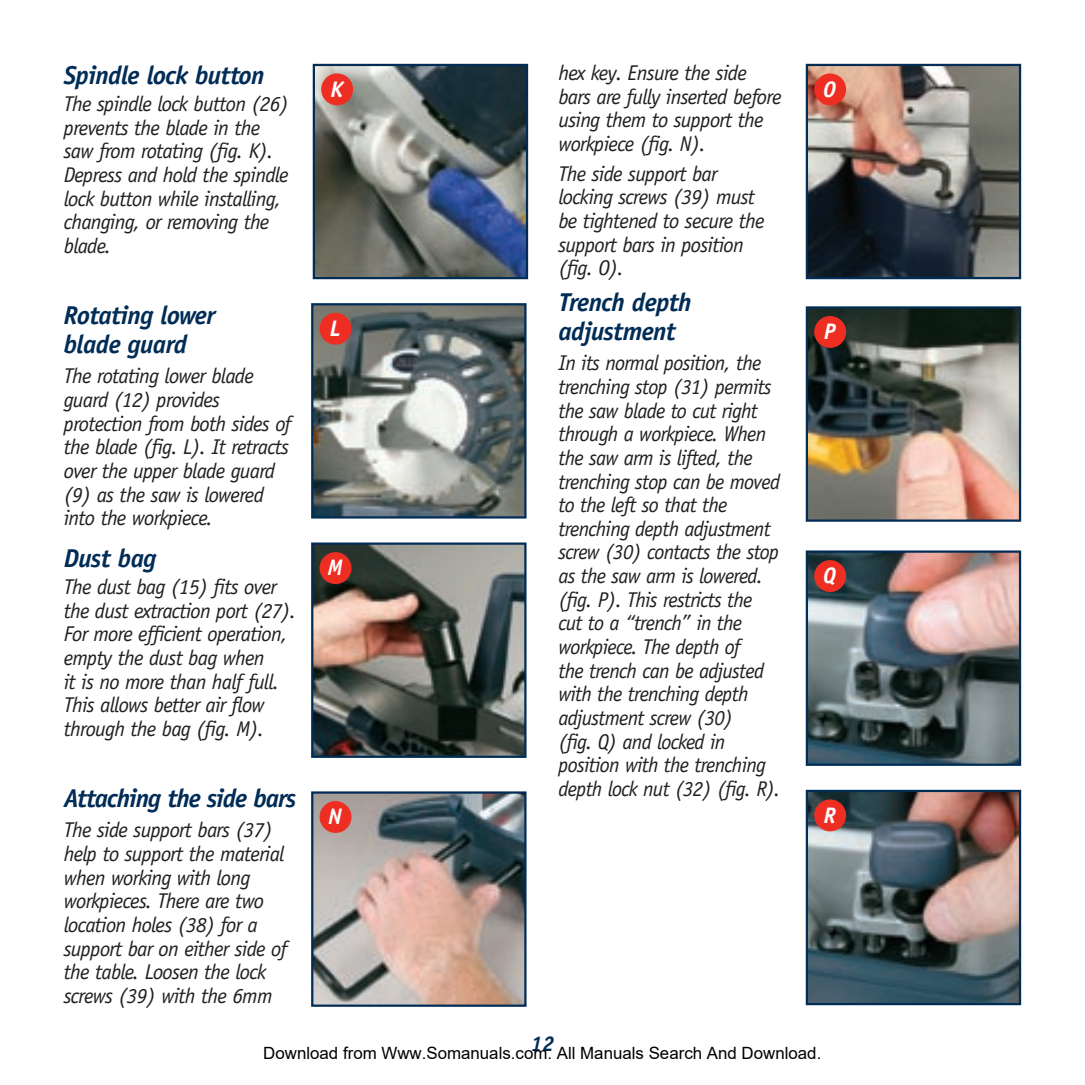
<style>
.page{position:relative;width:1085px;height:1085px;background:#fff}
.page>*{position:absolute;margin:0;border:0;box-sizing:border-box;transform-origin:0 0}
.Body{font:italic 700 25.88px/29.2px "Officina Sans";letter-spacing:-.025em;color:#002c56}
.Subs{font:italic 700 25.88px "Officina Sans";letter-spacing:-.025em;color:#002c56}
.t1{font:italic 700 22.5px "Officina Sans";color:#fff}
.Body-2{font:italic 21.38px/23.6px "Officina Sans";letter-spacing:-.035em;color:#231f20}
.t2{font:italic 700 21.38px "Officina Sans";color:#002c56}
.t3{font:16.88px "Arial";color:#000}
</style>
<div class="page">
<img style="left:808px;top:792px;width:209px;height:210px">
<div style="left:805px;top:789px;width:215px;height:216px;border:2px solid #002c56"></div>
<div style="left:814px;top:799px;width:32px;height:32px;background:#ee2e22;border-radius:50%"></div>
<img style="left:314px;top:306px;width:209px;height:209px">
<div style="left:311px;top:303px;width:215px;height:215px;border:2px solid #002c56"></div>
<div style="left:319px;top:313px;width:32px;height:31px;background:#ee2e22;border-radius:50%"></div>
<img style="left:314px;top:545px;width:209px;height:209px">
<div style="left:311px;top:542px;width:215px;height:215px;border:2px solid #002c56"></div>
<div style="left:319px;top:552px;width:32px;height:32px;background:#ee2e22;border-radius:50%"></div>
<img style="left:314px;top:794px;width:209px;height:209px">
<div style="left:311px;top:791px;width:215px;height:215px;border:2px solid #002c56"></div>
<div style="left:319px;top:800px;width:32px;height:32px;background:#ee2e22;border-radius:50%"></div>
<img style="left:808px;top:67px;width:209px;height:209px">
<div style="left:805px;top:64px;width:215px;height:215px;border:2px solid #002c56"></div>
<div style="left:814px;top:73px;width:32px;height:32px;background:#ee2e22;border-radius:50%"></div>
<img style="left:808px;top:309px;width:209px;height:209px">
<div style="left:805px;top:306px;width:215px;height:215px;border:2px solid #002c56"></div>
<div style="left:814px;top:316px;width:32px;height:32px;background:#ee2e22;border-radius:50%"></div>
<img style="left:808px;top:553px;width:209px;height:209px">
<div style="left:805px;top:550px;width:215px;height:215px;border:2px solid #002c56"></div>
<div style="left:814px;top:560px;width:32px;height:32px;background:#ee2e22;border-radius:50%"></div>
<img style="left:316px;top:67px;width:209px;height:209px">
<div style="left:313px;top:64px;width:215px;height:215px;border:2px solid #002c56"></div>
<div style="left:321px;top:73px;width:32px;height:32px;background:#ee2e22;border-radius:50%"></div>
<p class="Subs" style="left:64px;top:60px;width:202px">Spindle lock button</p>
<p class="Body-2" style="left:64px;top:92px;width:226px">The spindle lock button (26) prevents the blade in the saw from rotating (fig. K).<br>Depress and hold the spindle lock button while installing, changing, or removing the blade.</p>
<p class="Body" style="left:64px;top:300px;width:153px">Rotating lower blade guard</p>
<p class="Body-2" style="left:64px;top:364px;width:229px">The rotating lower blade guard (12) provides protection from both sides of the blade (fig. L). It retracts over the upper blade guard (9) as the saw is lowered into the workpiece.</p>
<p class="Subs" style="left:64px;top:543px;width:94px">Dust bag</p>
<p class="Body-2" style="left:64px;top:575px;width:234px">The dust bag (15) fits over the dust extraction port (27).<br>For more efficient operation, empty the dust bag when<br>it is no more than half full.<br>This allows better air flow through the bag (fig. M).</p>
<p class="Body" style="left:64px;top:783px;width:234px">Attaching the side bars</p>
<p class="Body-2" style="left:64px;top:818px;width:225px">The side support bars (37) help to support the material when working with long workpieces. There are two location holes (38) for a support bar on either side of the table. Loosen the lock screws (39) with the 6mm</p>
<p class="t1" style="left:330px;top:75px;width:14px">K</p>
<p class="t1" style="left:330px;top:315px;width:12px">L</p>
<p class="t1" style="left:327px;top:554px;width:17px">M</p>
<p class="t1" style="left:328px;top:803px;width:15px">N</p>
<p class="Body-2" style="left:558px;top:61px;width:224px">hex key. Ensure the side bars are fully inserted before using them to support the workpiece (fig. N).</p>
<p class="Body-2" style="left:558px;top:162px;width:208px">The side support bar locking screws (39) must be tightened to secure the support bars in position (fig. O).</p>
<p class="Body" style="left:558px;top:287px;width:135px">Trench depth adjustment</p>
<p class="Body-2" style="left:558px;top:351px;width:223px">In its normal position, the trenching stop (31) permits the saw blade to cut right through a workpiece. When the saw arm is lifted, the trenching stop can be moved to the left so that the trenching depth adjustment screw (30) contacts the stop as the saw arm is lowered. (fig. P). This restricts the cut to a “trench” in the workpiece. The depth of<br>the trench can be adjusted with the trenching depth adjustment screw (30)<br>(fig. Q) and locked in position with the trenching depth lock nut (32) (fig. R).</p>
<p class="t1" style="left:823px;top:75px;width:14px">O</p>
<p class="t1" style="left:823px;top:318px;width:13px">P</p>
<p class="t1" style="left:823px;top:562px;width:14px">Q</p>
<p class="t1" style="left:823px;top:801px;width:14px">R</p>
<p class="t2" style="left:530px;top:1030px;width:25px">12</p>
<p class="t3" style="left:263px;top:1043px;width:559px">Download from Www.Somanuals.com. All Manuals Search And Download.</p>
</div>
